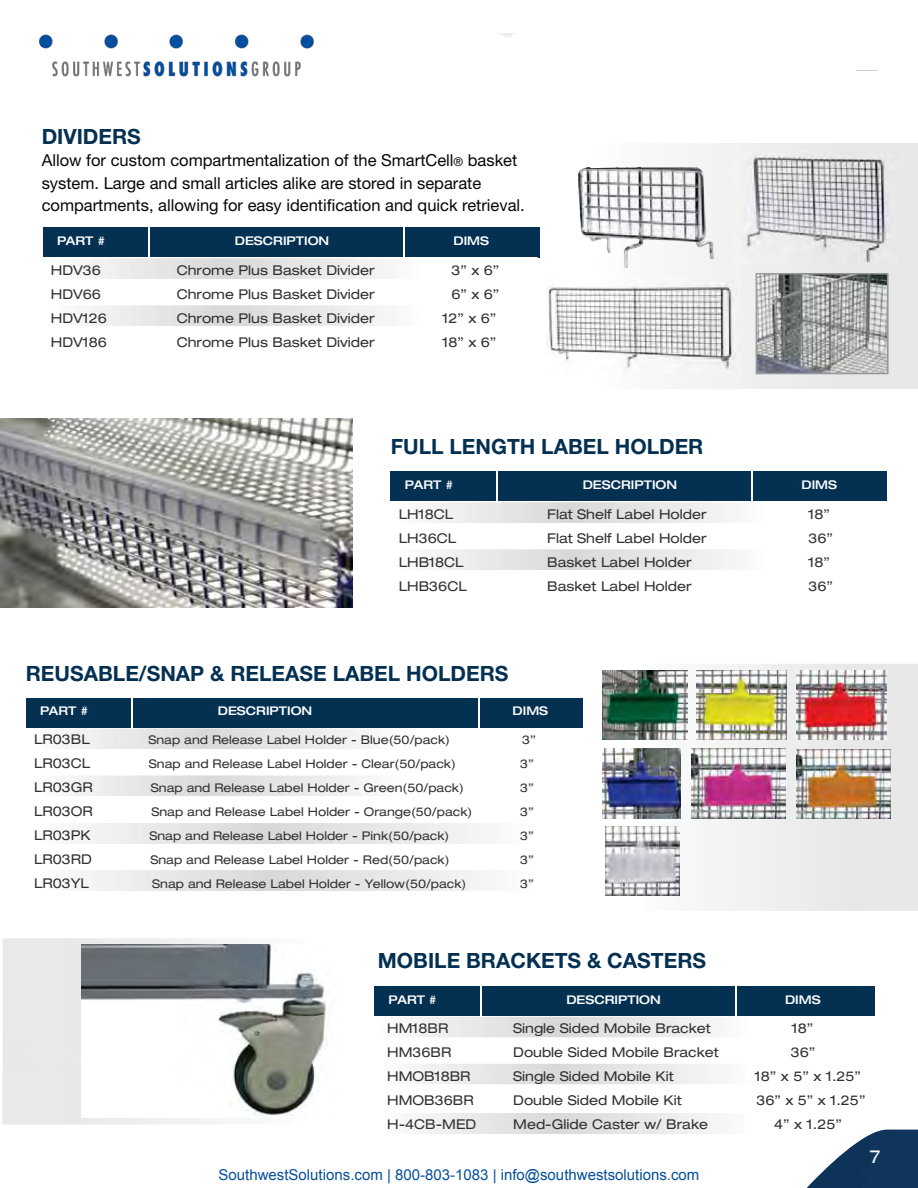
<style>
.page{position:relative;width:918px;height:1188px;background:#fff}
.page>*{position:absolute;margin:0;border:0;box-sizing:border-box;transform-origin:0 0}
.t1{font:700 21px "Helvetica Neue";color:#043052}
.t2{font:expanded 18px "Helvetica Neue";color:#fff}
.t3{font:16.5px/22.5px "Helvetica Neue";color:#030806}
.t4{font:15px "Arial";color:#054f99}
.t5{font:expanded 13.5px "Helvetica Neue";color:#313033}
.t6{font:expanded 12px "Helvetica Neue";color:#313033}
.t7{font:500 expanded 12px "Helvetica Neue";color:#fff}
.s1{font-size:12px}
</style>
<div class="page">
<img style="left:807px;top:1130px;width:111px;height:58px">
<svg style="left:2px;top:938px;width:373px;height:186px"></svg>
<img style="left:1px;top:419px;width:351px;height:189px">
<img style="left:582px;top:664px;width:336px;height:247px">
<svg style="left:48px;top:258px;width:373px;height:21px"></svg>
<svg style="left:69px;top:728px;width:155px;height:21px"></svg>
<svg style="left:49px;top:305px;width:374px;height:21px"></svg>
<svg style="left:71px;top:775px;width:133px;height:21px"></svg>
<div style="left:84px;top:823px;width:99px;height:21px;background:#ededed"></div>
<div style="left:86px;top:870px;width:77px;height:21px;background:#f0eff0"></div>
<svg style="left:419px;top:1071px;width:296px;height:14px"></svg>
<svg style="left:380px;top:1113px;width:374px;height:21px"></svg>
<div style="left:43px;top:228px;width:496px;height:29px;background:#043052"></div>
<div style="left:391px;top:472px;width:496px;height:29px;background:#043052"></div>
<div style="left:26px;top:698px;width:556px;height:29px;background:#043052"></div>
<div style="left:374px;top:986px;width:501px;height:29px;background:#043052"></div>
<hr style="left:149px;top:217px;width:1px;height:41px;background:#fff">
<hr style="left:496px;top:461px;width:2px;height:41px;background:#fff">
<hr style="left:132px;top:687px;width:1px;height:41px;background:#fff">
<hr style="left:480px;top:975px;width:2px;height:42px;background:#fff">
<hr style="left:403px;top:218px;width:2px;height:40px;background:#fff">
<hr style="left:751px;top:462px;width:2px;height:40px;background:#fff">
<hr style="left:479px;top:693px;width:1px;height:40px;background:#fff">
<hr style="left:735px;top:976px;width:1px;height:41px;background:#fff">
<img style="left:602px;top:670px;width:85px;height:69px">
<img style="left:697px;top:670px;width:90px;height:69px">
<img style="left:796px;top:670px;width:91px;height:69px">
<img style="left:602px;top:749px;width:79px;height:69px">
<img style="left:692px;top:749px;width:94px;height:69px">
<img style="left:796px;top:750px;width:94px;height:69px">
<img style="left:605px;top:826px;width:75px;height:69px">
<img style="left:82px;top:945px;width:256px;height:173px">
<img style="left:626px;top:143px;width:292px;height:197px">
<img style="left:578px;top:166px;width:137px;height:102px">
<svg style="left:756px;top:273px;width:132px;height:67px;background:#9ea09f"></svg>
<img style="left:730px;top:151px;width:172px;height:113px">
<img style="left:557px;top:276px;width:183px;height:64px">
<img style="left:546px;top:340px;width:372px;height:49px">
<svg style="left:536px;top:227px;width:21px;height:114px"></svg>
<hr style="left:536px;top:228px;width:2px;height:29px;background:#053052">
<img style="left:39px;top:34px;width:274px;height:43px">
<h1 class="t1" style="left:42px;top:129px;width:101px">DIVIDERS</h1>
<p class="t3" style="left:42px;top:151px;width:485px">Allow for custom compartmentalization of the SmartCell<span class="s1">®</span> basket system. Large and small articles alike are stored in separate compartments, allowing for easy identification and quick retrieval.</p>
<p class="t7" style="left:57px;top:237px;width:49px">PART #</p>
<p class="t7" style="left:235px;top:237px;width:96px">DESCRIPTION</p>
<p class="t7" style="left:454px;top:237px;width:37px">DIMS</p>
<p class="t5" style="left:51px;top:265px;width:52px">HDV36</p>
<p class="t5" style="left:177px;top:265px;width:199px">Chrome Plus Basket Divider</p>
<p class="t5" style="left:451px;top:265px;width:50px">3” x 6”</p>
<p class="t5" style="left:51px;top:289px;width:52px">HDV66</p>
<p class="t5" style="left:177px;top:289px;width:199px">Chrome Plus Basket Divider</p>
<p class="t5" style="left:451px;top:289px;width:50px">6” x 6”</p>
<p class="t5" style="left:51px;top:313px;width:58px">HDV126</p>
<p class="t5" style="left:177px;top:313px;width:199px">Chrome Plus Basket Divider</p>
<p class="t5" style="left:442px;top:313px;width:56px">12” x 6”</p>
<p class="t5" style="left:51px;top:337px;width:58px">HDV186</p>
<p class="t5" style="left:177px;top:337px;width:199px">Chrome Plus Basket Divider</p>
<p class="t5" style="left:442px;top:337px;width:56px">18” x 6”</p>
<h1 class="t1" style="left:391px;top:439px;width:314px">FULL LENGTH LABEL HOLDER</h1>
<p class="t7" style="left:405px;top:481px;width:49px">PART #</p>
<p class="t7" style="left:583px;top:481px;width:96px">DESCRIPTION</p>
<p class="t7" style="left:801px;top:481px;width:37px">DIMS</p>
<p class="t5" style="left:399px;top:509px;width:56px">LH18CL</p>
<p class="t5" style="left:547px;top:509px;width:161px">Flat Shelf Label Holder</p>
<p class="t5" style="left:808px;top:509px;width:23px">18”</p>
<p class="t5" style="left:399px;top:533px;width:59px">LH36CL</p>
<p class="t5" style="left:547px;top:533px;width:161px">Flat Shelf Label Holder</p>
<p class="t5" style="left:808px;top:533px;width:26px">36”</p>
<p class="t5" style="left:399px;top:557px;width:67px">LHB18CL</p>
<p class="t5" style="left:547px;top:557px;width:146px">Basket Label Holder</p>
<p class="t5" style="left:808px;top:557px;width:23px">18”</p>
<p class="t5" style="left:399px;top:581px;width:70px">LHB36CL</p>
<p class="t5" style="left:547px;top:581px;width:146px">Basket Label Holder</p>
<p class="t5" style="left:808px;top:581px;width:26px">36”</p>
<h1 class="t1" style="left:26px;top:666px;width:484px">REUSABLE/SNAP &amp; RELEASE LABEL HOLDERS</h1>
<p class="t7" style="left:40px;top:707px;width:49px">PART #</p>
<p class="t7" style="left:218px;top:707px;width:96px">DESCRIPTION</p>
<p class="t7" style="left:513px;top:707px;width:37px">DIMS</p>
<p class="t5" style="left:34px;top:734px;width:57px">LR03BL</p>
<p class="t6" style="left:148px;top:735px;width:303px">Snap and Release Label Holder - Blue(50/pack)</p>
<p class="t6" style="left:522px;top:735px;width:15px">3”</p>
<p class="t5" style="left:34px;top:758px;width:58px">LR03CL</p>
<p class="t6" style="left:149px;top:759px;width:308px">Snap and Release Label Holder - Clear(50/pack)</p>
<p class="t6" style="left:520px;top:759px;width:15px">3”</p>
<p class="t5" style="left:34px;top:782px;width:60px">LR03GR</p>
<p class="t6" style="left:151px;top:783px;width:314px">Snap and Release Label Holder - Green(50/pack)</p>
<p class="t6" style="left:520px;top:783px;width:15px">3”</p>
<p class="t5" style="left:34px;top:806px;width:60px">LR03OR</p>
<p class="t6" style="left:151px;top:807px;width:322px">Snap and Release Label Holder - Orange(50/pack)</p>
<p class="t6" style="left:520px;top:807px;width:15px">3”</p>
<p class="t5" style="left:34px;top:830px;width:58px">LR03PK</p>
<p class="t6" style="left:149px;top:831px;width:302px">Snap and Release Label Holder - Pink(50/pack)</p>
<p class="t6" style="left:520px;top:831px;width:15px">3”</p>
<p class="t5" style="left:34px;top:854px;width:59px">LR03RD</p>
<p class="t6" style="left:150px;top:855px;width:301px">Snap and Release Label Holder - Red(50/pack)</p>
<p class="t6" style="left:520px;top:855px;width:15px">3”</p>
<p class="t5" style="left:34px;top:878px;width:57px">LR03YL</p>
<p class="t6" style="left:152px;top:879px;width:316px">Snap and Release Label Holder - Yellow(50/pack)</p>
<p class="t6" style="left:520px;top:879px;width:15px">3”</p>
<h1 class="t1" style="left:378px;top:953px;width:330px">MOBILE BRACKETS &amp; CASTERS</h1>
<p class="t7" style="left:389px;top:995px;width:49px">PART #</p>
<p class="t7" style="left:566px;top:995px;width:96px">DESCRIPTION</p>
<p class="t7" style="left:785px;top:995px;width:37px">DIMS</p>
<p class="t5" style="left:387px;top:1023px;width:63px">HM18BR</p>
<p class="t5" style="left:513px;top:1023px;width:199px">Single Sided Mobile Bracket</p>
<p class="t5" style="left:792px;top:1023px;width:23px">18”</p>
<p class="t5" style="left:387px;top:1047px;width:66px">HM36BR</p>
<p class="t5" style="left:513px;top:1047px;width:207px">Double Sided Mobile Bracket</p>
<p class="t5" style="left:791px;top:1047px;width:26px">36”</p>
<p class="t5" style="left:387px;top:1071px;width:85px">HMOB18BR</p>
<p class="t5" style="left:513px;top:1071px;width:162px">Single Sided Mobile Kit</p>
<p class="t5" style="left:755px;top:1071px;width:108px">18” x 5” x 1.25”</p>
<p class="t5" style="left:387px;top:1095px;width:88px">HMOB36BR</p>
<p class="t5" style="left:513px;top:1095px;width:170px">Double Sided Mobile Kit</p>
<p class="t5" style="left:756px;top:1095px;width:111px">36” x 5” x 1.25”</p>
<p class="t5" style="left:387px;top:1119px;width:91px">H-4CB-MED</p>
<p class="t5" style="left:513px;top:1119px;width:196px">Med-Glide Caster w/ Brake</p>
<p class="t5" style="left:774px;top:1119px;width:69px">4” x 1.25”</p>
<p class="t4" style="left:219px;top:1165px;width:482px">SouthwestSolutions.com | 800-803-1083 | info@southwestsolutions.com</p>
<h2 class="t2" style="left:870px;top:1150px;width:12px">7</h2>
</div>
